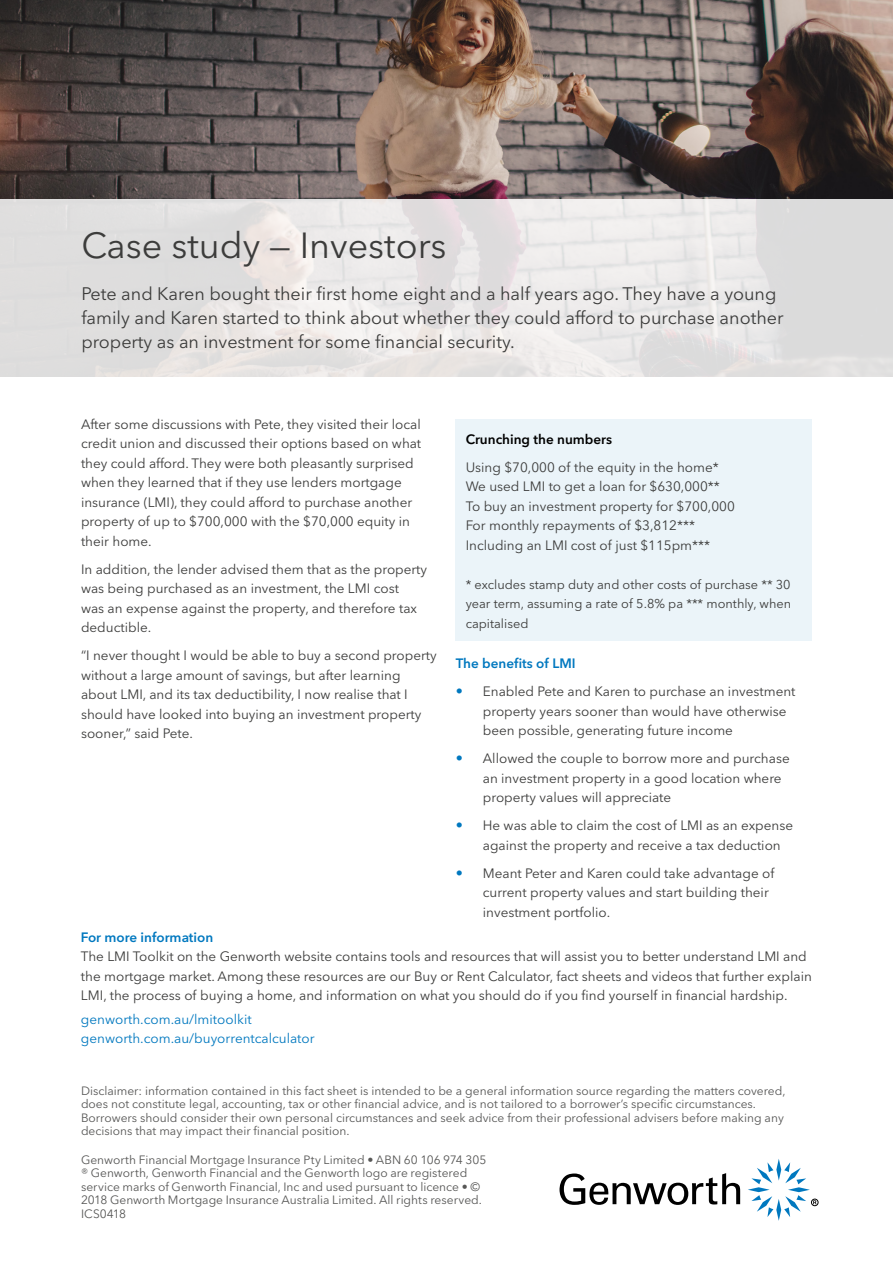
<style>
.page{position:relative;width:893px;height:1263px;background:#fff}
.page>*{position:absolute;margin:0;border:0;box-sizing:border-box;transform-origin:0 0}
.t1{font:36px "Avenir Next LT Pro";color:#3c3c3b}
.t2{font:18px/24px "Avenir Next LT Pro";color:#3c3c3b}
.t3{font:13.5px/19.5px "Avenir Next LT Pro";color:#3c3c3b}
.t4{font:13.5px/19.5px "Avenir Next LT Pro";color:#0078bf}
.t5{font:600 13.5px "Avenir Next LT Pro";color:#0078bf}
.t6{font:600 13.5px "Avenir Next LT Pro";color:#000}
.t7{font:12.75px/19.5px "Avenir Next LT Pro";color:#3c3c3b;text-align:justify}
.t8{font:12px/13.5px "Avenir Next LT Pro";color:#575756}
.s1{font-size:14.25px;color:#0078bf}
</style>
<div class="page">
<img style="left:0;top:0;width:893px;height:199px">
<svg style="left:0;top:199px;width:893px;height:178px;fill:#e3e1e0"></svg>
<svg style="left:559px;top:1173px;width:181px;height:32px"></svg>
<div style="left:811px;top:1199px;width:7px;height:7px;border:1px solid #000;border-radius:50%"></div>
<svg style="left:748px;top:1159px;width:68px;height:62px"></svg>
<div style="left:455px;top:419px;width:357px;height:222px;background:#ebf4f9"></div>
<h1 class="t1" style="left:81px;top:224px;width:367px">Case study — Investors</h1>
<h2 class="t2" style="left:81px;top:282px;width:704px">Pete and Karen bought their first home eight and a half years ago. They have a young family and Karen started to think about whether they could afford to purchase another property as an investment for some financial security.</h2>
<p class="t3" style="left:81px;top:414px;width:342px">After some discussions with Pete, they visited their local credit union and discussed their options based on what they could afford. They were both pleasantly surprised when they learned that if they use lenders mortgage insurance (LMI), they could afford to purchase another property of up to $700,000 with the $70,000 equity in their home.</p>
<p class="t3" style="left:81px;top:559px;width:348px">In addition, the lender advised them that as the property was being purchased as an investment, the LMI cost<br>was an expense against the property, and therefore tax deductible.</p>
<p class="t3" style="left:81px;top:646px;width:357px">“I never thought I would be able to buy a second property without a large amount of savings, but after learning about LMI, and its tax deductibility, I now realise that I should have looked into buying an investment property sooner,” said Pete.</p>
<p class="t6" style="left:466px;top:431px;width:148px">Crunching the numbers</p>
<p class="t3" style="left:466px;top:457px;width:271px">Using $70,000 of the equity in the home* We used LMI to get a loan for $630,000** To buy an investment property for $700,000<br>For monthly repayments of $3,812*** Including an LMI cost of just $115pm***</p>
<p class="t7" style="left:466px;top:574px;width:327px">* excludes stamp duty and other costs of purchase ** 30 year term, assuming a rate of 5.8% pa *** monthly, when capitalised</p>
<p class="t5" style="left:456px;top:655px;width:121px">The benefits of LMI</p>
<p class="t3" style="left:483px;top:682px;width:314px;text-indent:-27px"><span class="s1">•</span> Enabled Pete and Karen to purchase an investment property years sooner than would have otherwise been possible, generating future income</p>
<p class="t3" style="left:483px;top:749px;width:308px;text-indent:-27px"><span class="s1">•</span> Allowed the couple to borrow more and purchase an investment property in a good location where property values will appreciate</p>
<p class="t3" style="left:483px;top:816px;width:312px;text-indent:-27px"><span class="s1">•</span> He was able to claim the cost of LMI as an expense against the property and receive a tax deduction</p>
<p class="t3" style="left:483px;top:863px;width:293px;text-indent:-27px"><span class="s1">•</span> Meant Peter and Karen could take advantage of current property values and start building their investment portfolio.</p>
<p class="t5" style="left:81px;top:929px;width:134px">For more information</p>
<p class="t3" style="left:81px;top:947px;width:732px">The LMI Toolkit on the Genworth website contains tools and resources that will assist you to better understand LMI and the mortgage market. Among these resources are our Buy or Rent Calculator, fact sheets and videos that further explain<br>LMI, the process of buying a home, and information on what you should do if you find yourself in financial hardship.</p>
<p class="t4" style="left:81px;top:1009px;width:235px">genworth.com.au/lmitoolkit genworth.com.au/buyorrentcalculator</p>
<p class="t8" style="left:81px;top:1084px;width:706px">Disclaimer: information contained in this fact sheet is intended to be a general information source regarding the matters covered, does not constitute legal, accounting, tax or other financial advice, and is not tailored to a borrower’s specific circumstances.<br>Borrowers should consider their own personal circumstances and seek advice from their professional advisers before making any decisions that may impact their financial position.</p>
<p class="t8" style="left:81px;top:1153px;width:407px">Genworth Financial Mortgage Insurance Pty Limited • ABN 60 106 974 305 ® Genworth, Genworth Financial and the Genworth logo are registered service marks of Genworth Financial, Inc and used pursuant to licence • © 2018 Genworth Mortgage Insurance Australia Limited. All rights reserved.<br>ICS0418</p>
</div>
